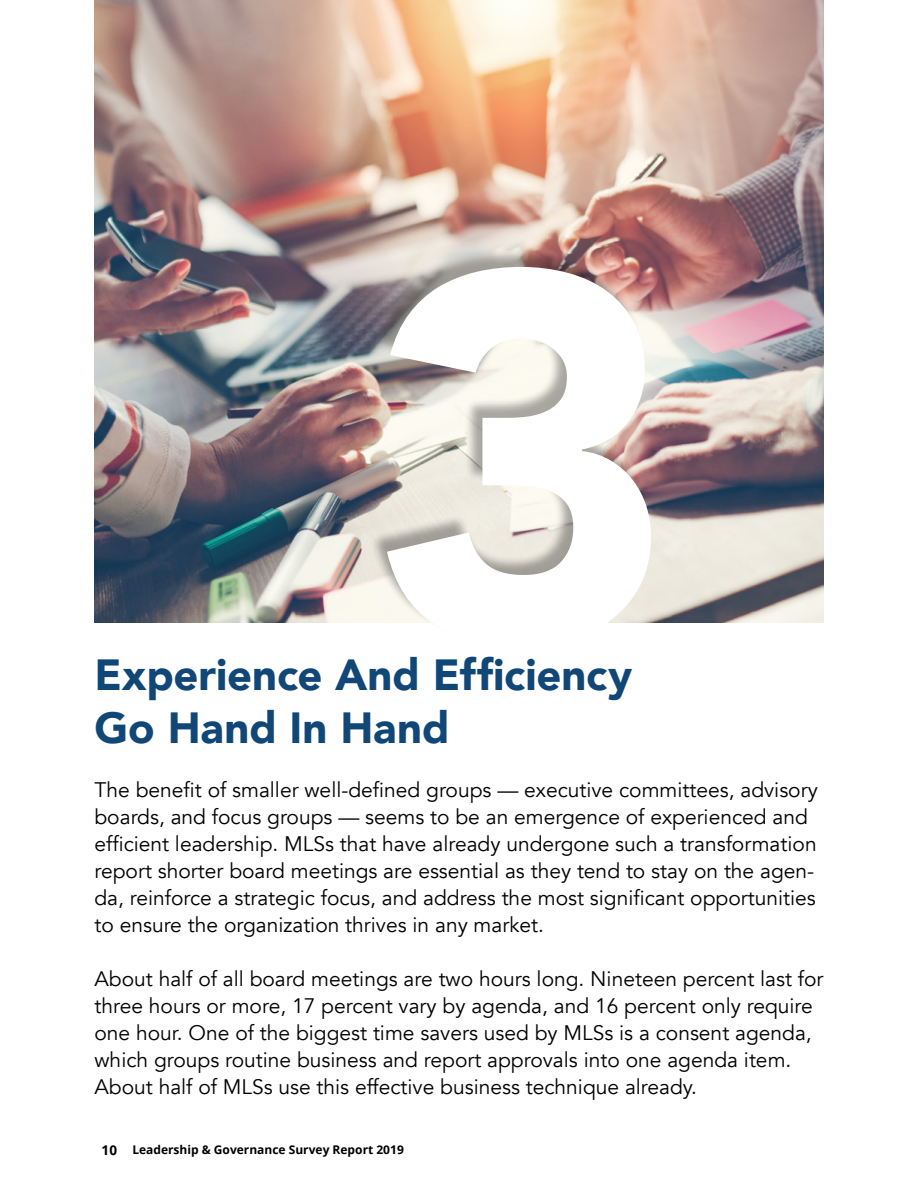
<style>
.page{position:relative;width:918px;height:1188px;background:#fff}
.page>*{position:absolute;margin:0;border:0;box-sizing:border-box;transform-origin:0 0}
.t1{font:900 518.7px "Avenir";color:#fff}
.t2{font:900 43.5px/52.2px "Avenir";color:#104777}
.t3{font:21px/27px "Avenir";color:#000}
.t4{font:700 12px "Open Sans";color:#000}
.s1{font-size:13.5px}
</style>
<div class="page">
<img style="left:94px;top:0;width:730px;height:622px">
<div style="left:370px;top:247px;width:281px;height:396px;background:#000;opacity:.33"></div>
<h1 class="t1" style="left:370px;top:15px;width:309px">3</h1>
<h2 class="t2" style="left:94px;top:648px;width:539px">Experience And Efficiency<br>Go Hand In Hand</h2>
<p class="t3" style="left:94px;top:776px;width:725px">The benefit of smaller well-defined groups — executive committees, advisory boards, and focus groups — seems to be an emergence of experienced and efficient leadership. MLSs that have already undergone such a transformation report shorter board meetings are essential as they tend to stay on the agen&shy;da, reinforce a strategic focus, and address the most significant opportunities to ensure the organization thrives in any market.</p>
<p class="t3" style="left:94px;top:965px;width:731px">About half of all board meetings are two hours long. Nineteen percent last for three hours or more, 17 percent vary by agenda, and 16 percent only require one hour. One of the biggest time savers used by MLSs is a consent agenda, which groups routine business and report approvals into one agenda item.<br>About half of MLSs use this effective business technique already.</p>
<p class="t4" style="left:102px;top:1141px;width:304px"><span class="s1">10</span> Leadership &amp; Governance Survey Report 2019</p>
</div>
